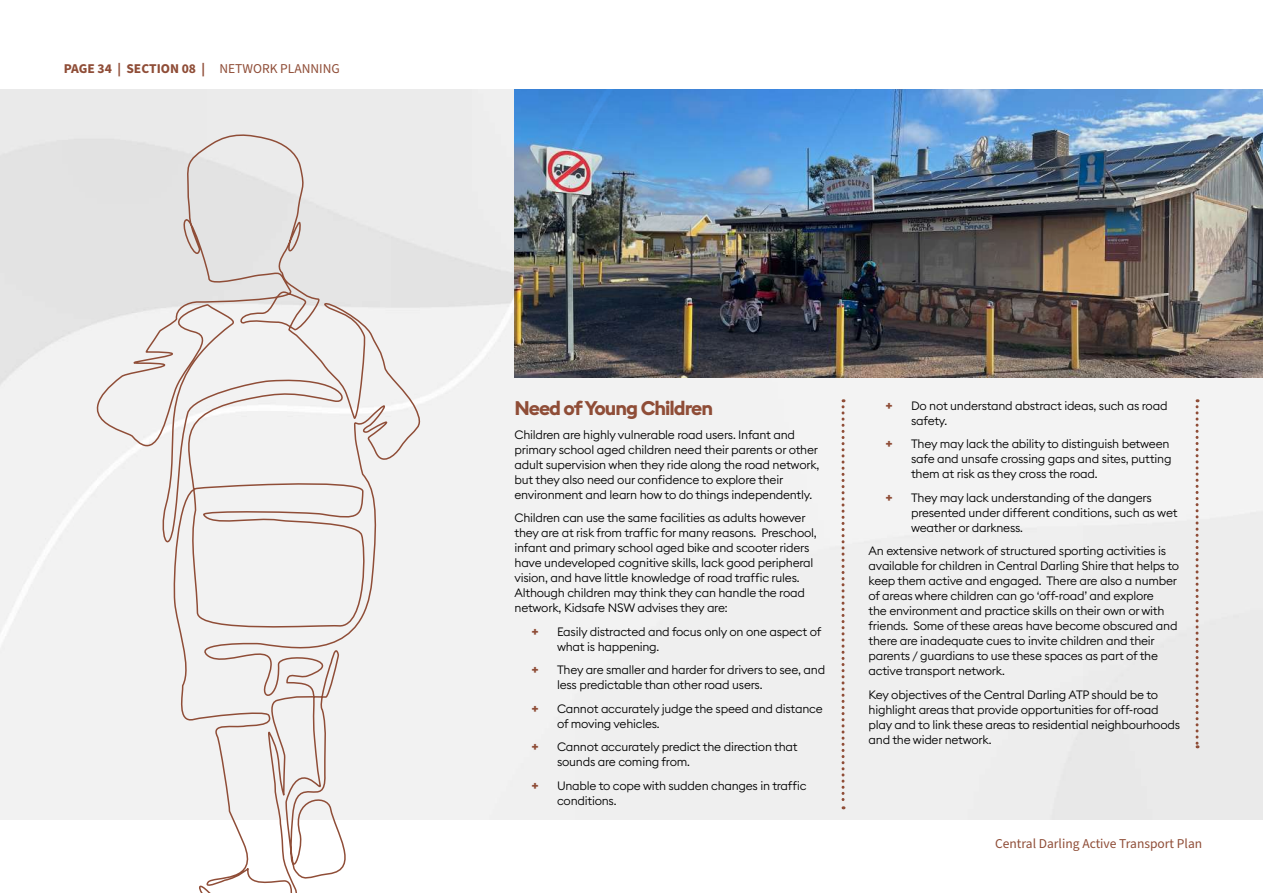
<style>
.page{position:relative;width:1263px;height:893px;background:#fff}
.page>*{position:absolute;margin:0;border:0;box-sizing:border-box;transform-origin:0 0}
.t1{font:700 19.5px "Euclid Square";letter-spacing:-.05em;color:#8f4d37}
.t2{font:13.5px "Source Sans Pro";color:#8f4d37}
.t3{font:700 13.5px "Source Sans Pro";color:#8f4d37}
.t4{font:300 12px/15px "Euclid Square";letter-spacing:-.02em;color:#000}
.t5{font:800 12px "Montserrat";color:#8f4d37}
.s1{font-weight:400}
</style>
<div class="page">
<div style="left:0;top:89px;width:1263px;height:731px;background:#efefef"></div>
<svg style="left:841px;top:399px;width:3px;height:410px"></svg>
<svg style="left:1195px;top:399px;width:3px;height:349px"></svg>
<svg style="left:0;top:130px;width:590px;height:763px"></svg>
<img style="left:514px;top:89px;width:749px;height:288px">
<p class="t3" style="left:64px;top:60px;width:278px">PAGE 34 | SECTION 08 | <span class="s1">NETWORK PLANNING</span></p>
<h1 class="t1" style="left:514px;top:396px;width:200px">Need of Young Children</h1>
<p class="t4" style="left:514px;top:427px;width:306px">Children are highly vulnerable road users. Infant and primary school aged children need their parents or other adult supervision when they ride along the road network, but they also need our confidence to explore their environment and learn how to do things independently.</p>
<p class="t4" style="left:514px;top:510px;width:304px">Children can use the same facilities as adults however they are at risk from traffic for many reasons. Preschool, infant and primary school aged bike and scooter riders have undeveloped cognitive skills, lack good peripheral vision, and have little knowledge of road traffic rules.<br>Although children may think they can handle the road network, Kidsafe NSW advises they are:</p>
<p class="t5" style="left:531px;top:622px;width:9px">+</p>
<p class="t4" style="left:557px;top:624px;width:266px">Easily distracted and focus only on one aspect of what is happening.</p>
<p class="t5" style="left:531px;top:661px;width:9px">+</p>
<p class="t4" style="left:557px;top:662px;width:270px">They are smaller and harder for drivers to see, and less predictable than other road users.</p>
<p class="t5" style="left:531px;top:700px;width:9px">+</p>
<p class="t4" style="left:557px;top:701px;width:267px">Cannot accurately judge the speed and distance of moving vehicles.</p>
<p class="t5" style="left:531px;top:738px;width:9px">+</p>
<p class="t4" style="left:557px;top:739px;width:242px">Cannot accurately predict the direction that sounds are coming from.</p>
<p class="t5" style="left:531px;top:777px;width:9px">+</p>
<p class="t4" style="left:557px;top:778px;width:251px">Unable to cope with sudden changes in traffic conditions.</p>
<p class="t5" style="left:885px;top:396px;width:9px">+</p>
<p class="t4" style="left:911px;top:398px;width:258px">Do not understand abstract ideas, such as road safety.</p>
<p class="t5" style="left:885px;top:435px;width:9px">+</p>
<p class="t4" style="left:911px;top:436px;width:262px">They may lack the ability to distinguish between safe and unsafe crossing gaps and sites, putting them at risk as they cross the road.</p>
<p class="t5" style="left:885px;top:488px;width:9px">+</p>
<p class="t4" style="left:911px;top:490px;width:268px">They may lack understanding of the dangers presented under different conditions, such as wet weather or darkness.</p>
<p class="t4" style="left:868px;top:543px;width:312px">An extensive network of structured sporting activities is available for children in Central Darling Shire that helps to keep them active and engaged. There are also a number of areas where children can go ‘off-road’ and explore<br>the environment and practice skills on their own or with friends. Some of these areas have become obscured and there are inadequate cues to invite children and their parents / guardians to use these spaces as part of the active transport network.</p>
<p class="t4" style="left:868px;top:687px;width:313px">Key objectives of the Central Darling ATP should be to highlight areas that provide opportunities for off-road play and to link these areas to residential neighbourhoods and the wider network.</p>
<p class="t2" style="left:995px;top:835px;width:209px">Central Darling Active Transport Plan</p>
</div>
